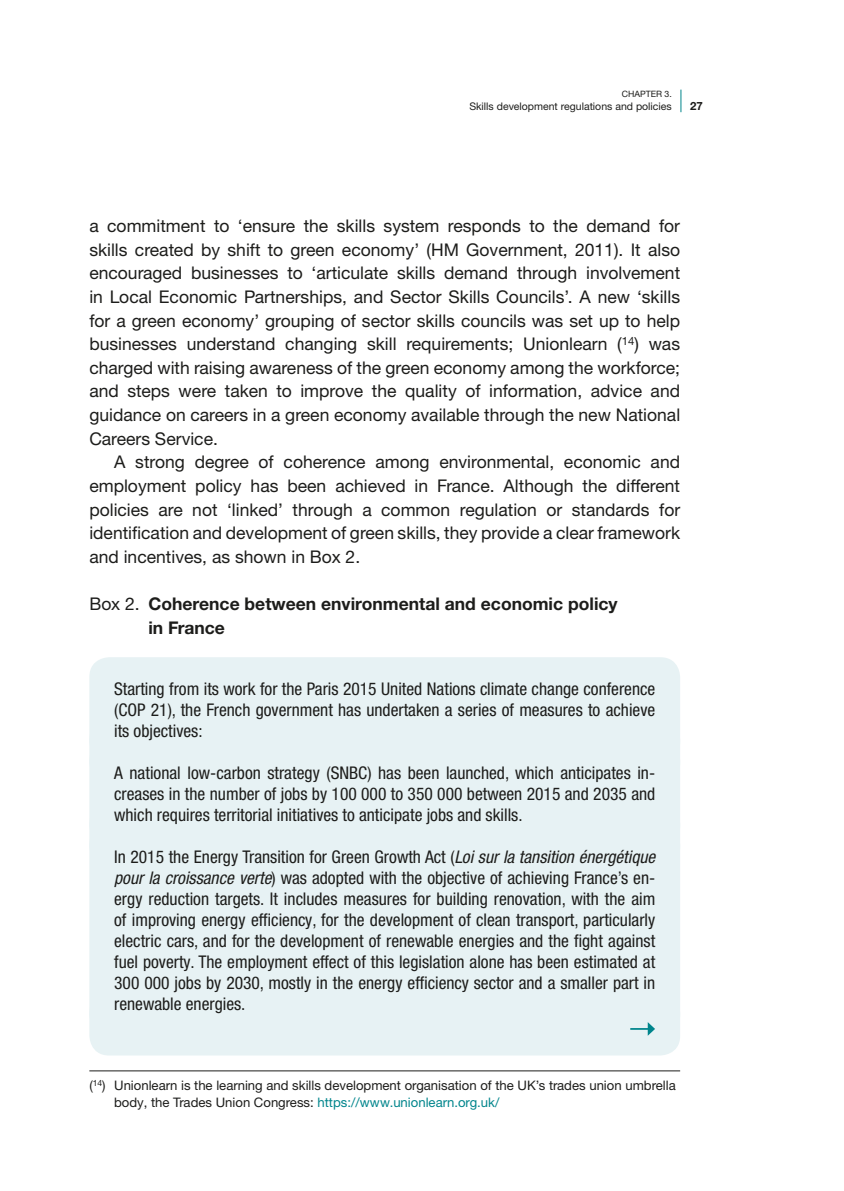
<style>
.page{position:relative;width:844px;height:1191px;background:#fff}
.page>*{position:absolute;margin:0;border:0;box-sizing:border-box;transform-origin:0 0}
.Box{font:condensed 17.5px/21px "Helvetica Neue LTW1 G";color:#1d1d1b;text-align:justify}
.t1{font:17.5px/23.6px "Helvetica Neue LTW1 G";color:#1d1d1b;text-align:justify}
.HL_box{font:700 17.5px/23.6px "Helvetica Neue LTW1 G";color:#1d1d1b}
.Footnote{font:13.12px/16.6px "Helvetica Neue LTW1 G";color:#1d1d1b}
.t2{font:700 11.38px "Helvetica Neue LTW1 G";color:#1d1d1b}
.t3{font:10.5px "Helvetica Neue LTW1 G";color:#1d1d1b}
.t4{font:8.75px "Helvetica Neue LTW1 G";color:#1d1d1b}
.s1{font-weight:400}
.s2{font-style:italic}
.s3{color:#00858c}
</style>
<div class="page">
<svg style="left:680px;top:90px;width:1px;height:22px"></svg>
<hr style="left:89px;top:1070px;width:591px;height:1px;background:#1d1d1b">
<div style="left:89px;top:657px;width:591px;height:104px;background:#e7f2f4;border-radius:20px"></div>
<div style="left:89px;top:720px;width:591px;height:62px;background:#e7f2f4;border-radius:20px"></div>
<div style="left:89px;top:741px;width:591px;height:104px;background:#e7f2f4;border-radius:20px"></div>
<div style="left:89px;top:804px;width:591px;height:62px;background:#e7f2f4;border-radius:20px"></div>
<div style="left:89px;top:825px;width:591px;height:209px;background:#e7f2f4;border-radius:20px"></div>
<div style="left:89px;top:993px;width:591px;height:62px;background:#e7f2f4;border-radius:20px"></div>
<svg style="left:630px;top:1022px;width:25px;height:13px"></svg>
<hr style="left:0;top:0;width:1px;height:1191px;background:#dadada">
<p class="t4" style="left:621px;top:89px;width:13px">Chapter</p>
<p class="t4" style="left:664px;top:89px;width:9px">3.</p>
<p class="t3" style="left:469px;top:100px;width:204px">Skills development regulations and policies</p>
<p class="t2" style="left:690px;top:99px;width:14px">27</p>
<p class="t1" style="left:89px;top:214px;width:592px">a commitment to ‘ensure the skills system responds to the demand for skills created by shift to green economy’ (HM Government, 2011). It also encouraged businesses to ‘articulate skills demand through involvement in Local Economic Partnerships, and Sector Skills Councils’. A new ‘skills for a green economy’ grouping of sector skills councils was set up to help businesses understand changing skill requirements; Unionlearn (<sup>14</sup>) was charged with raising awareness of the green economy among the workforce; and steps were taken to improve the quality of information, advice and guidance on careers in a green economy available through the new National Careers Service.</p>
<p class="t1" style="left:89px;top:450px;width:592px;text-indent:25px">A strong degree of coherence among environmental, economic and employment policy has been achieved in France. Although the different policies are not ‘linked’ through a common regulation or standards for identification and development of green skills, they provide a clear framework and incentives, as shown in Box 2.</p>
<p class="HL_box" style="left:148px;top:592px;width:470px;text-indent:-59px"><span class="s1">Box 2.</span> Coherence between environmental and economic policy in France</p>
<p class="Box" style="left:114px;top:678px;width:542px">Starting from its work for the Paris 2015 United Nations climate change conference (COP 21), the French government has undertaken a series of measures to achieve its objectives:</p>
<p class="Box" style="left:114px;top:762px;width:542px">A national low-carbon strategy (SNBC) has been launched, which anticipates in&shy;creases in the number of jobs by 100 000 to 350 000 between 2015 and 2035 and which requires territorial initiatives to anticipate jobs and skills.</p>
<p class="Box" style="left:114px;top:846px;width:542px">In 2015 the Energy Transition for Green Growth Act (<span class="s2">Loi sur la tansition énergétique pour la croissance verte</span>) was adopted with the objective of achieving France’s en&shy;ergy reduction targets. It includes measures for building renovation, with the aim of improving energy efficiency, for the development of clean transport, particularly electric cars, and for the development of renewable energies and the fight against fuel poverty. The employment effect of this legislation alone has been estimated at 300 000 jobs by 2030, mostly in the energy efficiency sector and a smaller part in renewable energies.</p>
<p class="Footnote" style="left:114px;top:1077px;width:563px;text-indent:-25px">(<sup>14</sup>) Unionlearn is the learning and skills development organisation of the UK’s trades union umbrella body, the Trades Union Congress: <span class="s3">https://www.unionlearn.org.uk/</span></p>
</div>
